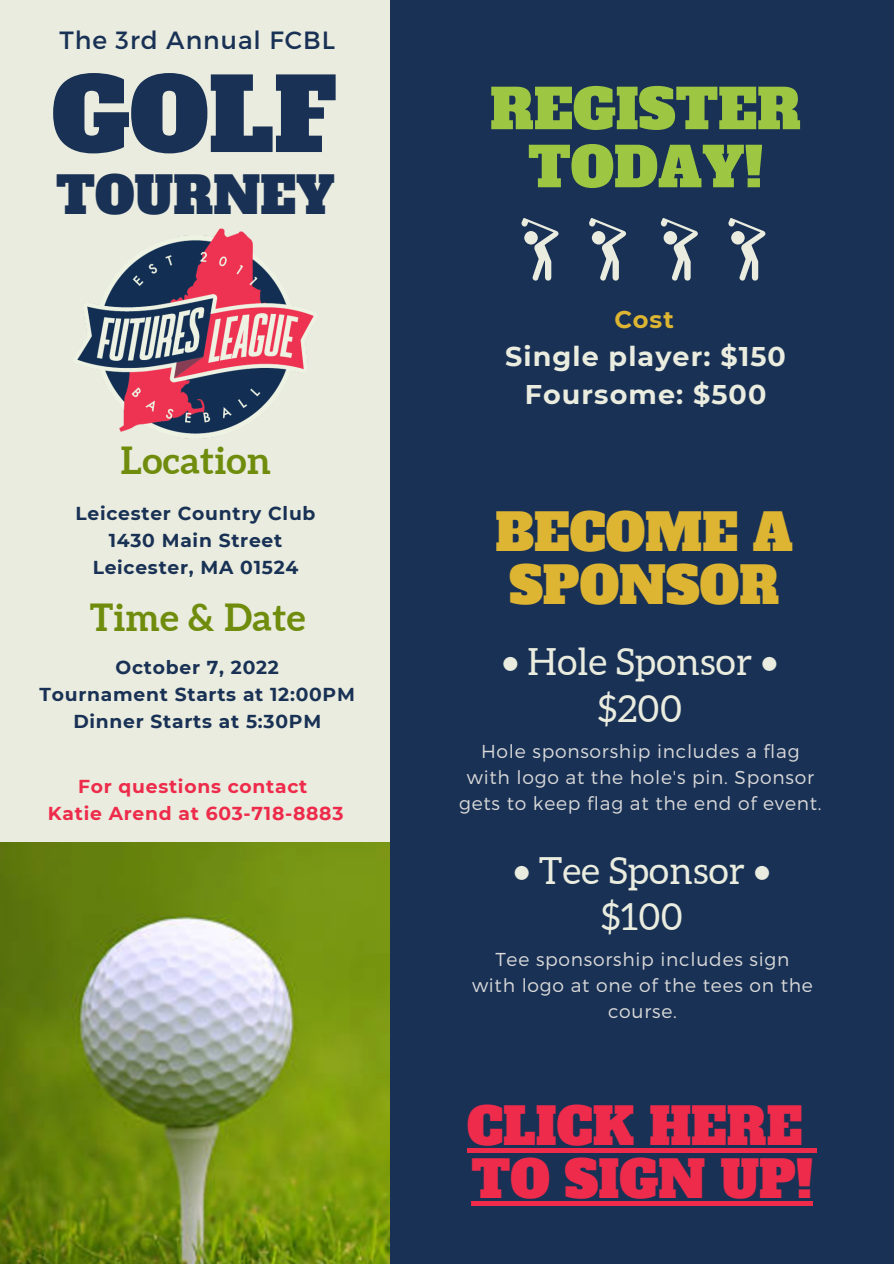
<style>
.page{position:relative;width:894px;height:1264px;background:#fff}
.page>*{position:absolute;margin:0;border:0;box-sizing:border-box;transform-origin:0 0}
.t1{font:99.75px "Alfa Slab One";color:#193155}
.t2{font:54.6px/58.1px "Alfa Slab One";color:#9dc642;text-align:center}
.t3{font:49.8px/52.9px "Alfa Slab One";color:#ee2b4b}
.t4{font:49.8px/52.9px "Alfa Slab One";color:#ddb532}
.t5{font:49.8px "Alfa Slab One";color:#193155}
.t6{font:37.35px/46.2px "Aleo";letter-spacing:.01em;color:#e9ecde;text-align:center}
.t7{font:700 37.35px "Aleo";letter-spacing:.01em;color:#6f8c0d}
.t8{font:700 27px/38.2px "Montserrat";letter-spacing:.04em;color:#e9ecde;text-align:center}
.t9{font:24.9px "Montserrat";letter-spacing:.04em;color:#193155}
.t10{font:700 24px "Montserrat";color:#ddb532}
.t11{font:300 18.75px/26px "Montserrat";letter-spacing:.04em;color:#d9d9d9;text-align:center}
.t12{font:700 18.75px/27px "Montserrat";letter-spacing:.04em;color:#193155;text-align:center}
.t13{font:700 18.75px/27px "Montserrat";letter-spacing:.04em;color:#ee2b4b;text-align:center}
</style>
<div class="page">
<div style="left:0;top:0;width:893px;height:1263px;background:#e9ecde"></div>
<img style="left:0;top:842px;width:390px;height:421px">
<div style="left:390px;top:0;width:503px;height:1263px;background:#193155"></div>
<svg style="left:521px;top:218px;width:37px;height:62px"></svg>
<svg style="left:589px;top:218px;width:37px;height:62px"></svg>
<svg style="left:660px;top:218px;width:37px;height:62px"></svg>
<svg style="left:728px;top:218px;width:37px;height:62px"></svg>
<img style="left:77px;top:228px;width:237px;height:211px">
<hr style="left:467px;top:1148px;width:335px;height:4px;background:#ee2b4b">
<hr style="left:802px;top:1148px;width:15px;height:4px;background:#ee2b4b">
<hr style="left:471px;top:1201px;width:341px;height:4px;background:#ee2b4b">
<h3 class="t9" style="left:59px;top:24px;width:277px">The 3rd Annual FCBL</h3>
<h1 class="t1" style="left:52px;top:49px;width:287px">GOLF</h1>
<h3 class="t5" style="left:56px;top:162px;width:280px">TOURNEY</h3>
<h3 class="t7" style="left:121px;top:439px;width:151px">Location</h3>
<p class="t12" style="left:75px;top:499px;width:241px">Leicester Country Club<br>1430 Main Street<br>Leicester, MA 01524</p>
<h3 class="t7" style="left:90px;top:596px;width:217px">Time &amp; Date</h3>
<p class="t12" style="left:40px;top:654px;width:317px">October 7, 2022<br>Tournament Starts at 12:00PM<br>Dinner Starts at 5:30PM</p>
<p class="t13" style="left:48px;top:772px;width:297px">For questions contact<br>Katie Arend at 603-718-8883</p>
<h2 class="t2" style="left:490px;top:81px;width:312px">REGISTER<br>TODAY!</h2>
<p class="t10" style="left:614px;top:305px;width:61px">Cost</p>
<h3 class="t8" style="left:505px;top:337px;width:282px">Single player: $150<br>Foursome: $500</h3>
<h3 class="t4" style="left:495px;top:506px;width:299px">BECOME A<br>SPONSOR</h3>
<h3 class="t6" style="left:502px;top:639px;width:277px">• Hole Sponsor • $200</h3>
<p class="t11" style="left:459px;top:737px;width:364px">Hole sponsorship includes a flag with logo at the hole's pin. Sponsor gets to keep flag at the end of event.</p>
<h3 class="t6" style="left:513px;top:847px;width:258px">• Tee Sponsor • $100</h3>
<p class="t11" style="left:472px;top:945px;width:342px">Tee sponsorship includes sign with logo at one of the tees on the course.</p>
<h3 class="t3" style="left:467px;top:1100px;width:347px">CLICK HERE<br>TO SIGN UP!</h3>
</div>
